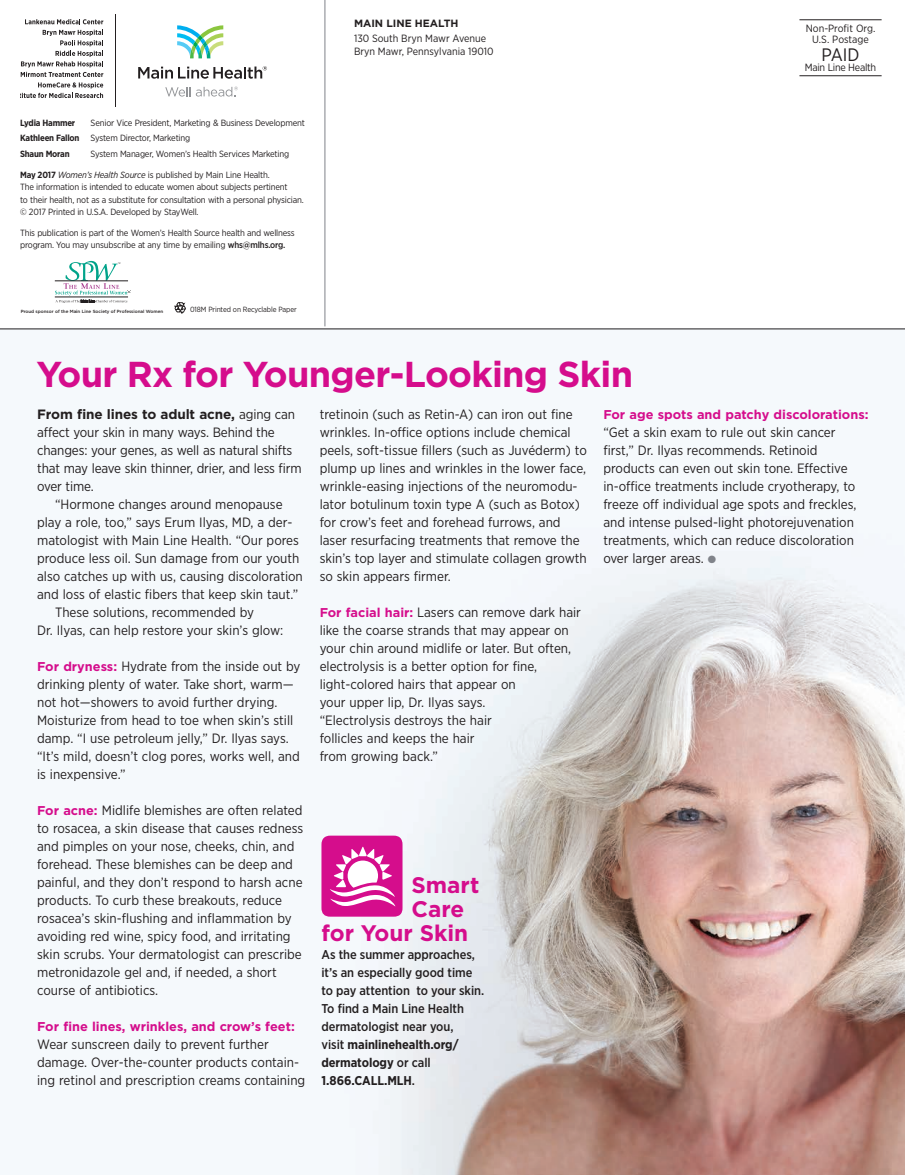
<style>
.page{position:relative;width:905px;height:1175px;background:#fff}
.page>*{position:absolute;margin:0;border:0;box-sizing:border-box;transform-origin:0 0}
.t1{font:700 36px "Gotham OTF";letter-spacing:-.02em;color:#d50d8c}
.t2{font:700 22.5px "Gotham OTF";color:#d50d8c}
.t3{font:18px "Gotham Narrow";color:#231f20}
.t4{font:13.5px/18px "Gotham Narrow";color:#231f20}
.t5{font:700 13.5px "Gotham OTF";letter-spacing:-.01em;color:#231f20}
.t6{font:500 12.75px/18px "Gotham Narrow";letter-spacing:-.005em;color:#231f20}
.t7{font:700 12.75px "Gotham OTF";color:#d50d8c}
.t8{font:10.5px/10.5px "Gotham Narrow";color:#231f20;text-align:center}
.t9{font:10.5px "Gotham Narrow";letter-spacing:-.025em;color:#231f20}
.t10{font:700 10.5px "Gotham OTF";color:#231f20}
.t11{font:9px/12.3px "Gotham Narrow";letter-spacing:-.02em;color:#231f20}
.t12{font:700 9px "Gotham Narrow";letter-spacing:-.02em;color:#231f20}
.t13{font:7.5px "Gotham Narrow";letter-spacing:-.015em;color:#231f20}
.t14{font:4.5px "Gotham OTF Medium";color:#231f20}
.s1{font-weight:700}
.s2{font-style:italic}
.s3{font-weight:500}
.s4{font-family:"Gotham OTF";font-weight:700;font-size:12.75px;color:#d50d8c}
.s5{font-family:"Gotham Narrow";font-weight:400}
.s6{color:#80838a}
</style>
<div class="page">
<img style="left:0;top:328px;width:904px;height:846px">
<svg style="left:321px;top:835px;width:81px;height:81px"></svg>
<hr style="left:799px;top:20px;width:82px;height:1px;background:#231f20">
<hr style="left:799px;top:75px;width:82px;height:1px;background:#231f20">
<hr style="left:324px;top:0;width:1px;height:326px;background:#80838a">
<hr style="left:0;top:329px;width:904px;height:1px;background:#231f20">
<svg style="left:55px;top:261px;width:75px;height:42px"></svg>
<svg style="left:175px;top:302px;width:10px;height:11px"></svg>
<svg style="left:165px;top:87px;width:73px;height:10px"></svg>
<svg style="left:138px;top:66px;width:129px;height:13px"></svg>
<svg style="left:177px;top:25px;width:46px;height:33px"></svg>
<hr style="left:115px;top:14px;width:1px;height:93px;background:#231f20">
<svg style="left:25px;top:19px;width:78px;height:5px"></svg>
<svg style="left:20px;top:30px;width:83px;height:68px"></svg>
<p class="t11" style="left:20px;top:115px;width:286px;line-height:15.3px;text-indent:70px">Senior Vice President, Marketing &amp; Business Development<br><span class="s1">Kathleen Fallon</span> System Director, Marketing<br><span class="s1">Shaun Moran</span></p>
<p class="t12" style="left:20px;top:117px;width:57px">Lydia Hammer</p>
<p class="t11" style="left:91px;top:147px;width:200px">System Manager, Women’s Health Services Marketing</p>
<p class="t11" style="left:20px;top:168px;width:285px"><span class="s1">May 2017</span> <span class="s2">Women’s Health Source</span> is published by Main Line Health.<br>The information is intended to educate women about subjects pertinent<br>to their health, not as a substitute for consultation with a personal physician. © 2017 Printed in U.S.A. Developed by StayWell.</p>
<p class="t11" style="left:20px;top:227px;width:276px">This publication is part of the Women’s Health Source health and wellness program. You may unsubscribe at any time by emailing <span class="s3">whs@mlhs.org.</span></p>
<p class="t14" style="left:21px;top:308px;width:144px">Proud sponsor of the Main Line Society of Professional Women</p>
<p class="t13" style="left:190px;top:305px;width:108px">018M Printed on Recyclable Paper</p>
<p class="t10" style="left:354px;top:17px;width:106px">MAIN LINE HEALTH</p>
<p class="t8" style="left:354px;top:31px;width:141px;line-height:13.5px;text-align:left">130 South Bryn Mawr Avenue<br>Bryn Mawr, Pennsylvania 19010</p>
<p class="t8" style="left:805px;top:23px;width:71px">Non-Profit Org.<br>U.S. Postage</p>
<h3 class="t3" style="left:821px;top:43px;width:39px">PAID</h3>
<p class="t9" style="left:804px;top:61px;width:73px">Main Line Health</p>
<h1 class="t1" style="left:36px;top:353px;width:598px">Your Rx for Younger-Looking Skin</h1>
<p class="t4" style="left:320px;top:404px;width:269px">tretinoin (such as Retin-A) can iron out fine wrinkles. In-office options include chemical peels, soft-tissue fillers (such as Juvéderm) to plump up lines and wrinkles in the lower face, wrinkle-easing injections of the neuromodu&shy;lator botulinum toxin type A (such as Botox) for crow’s feet and forehead furrows, and laser resurfacing treatments that remove the skin’s top layer and stimulate collagen growth so skin appears firmer.</p>
<p class="t4" style="left:320px;top:602px;width:263px"><span class="s4">For facial hair:</span> Lasers can remove dark hair like the coarse strands that may appear on your chin around midlife or later. But often, electrolysis is a better option for fine, light-colored hairs that appear on<br>your upper lip, Dr. Ilyas says.<br>“Electrolysis destroys the hair<br>follicles and keeps the hair<br>from growing back.”</p>
<p class="t5" style="left:37px;top:406px;width:259px">From fine lines to adult acne, <span class="s5">aging can</span></p>
<p class="t4" style="left:37px;top:422px;width:266px">affect your skin in many ways. Behind the changes: your genes, as well as natural shifts that may leave skin thinner, drier, and less firm over time.</p>
<p class="t4" style="left:55px;top:494px;width:229px">“Hormone changes around menopause</p>
<p class="t4" style="left:37px;top:512px;width:257px">play a role, too,” says Erum Ilyas, MD, a der-</p>
<p class="t4" style="left:37px;top:530px;width:263px">matologist with Main Line Health. “Our pores</p>
<p class="t4" style="left:37px;top:548px;width:264px">produce less oil. Sun damage from our youth</p>
<p class="t4" style="left:37px;top:566px;width:267px">also catches up with us, causing discoloration</p>
<p class="t4" style="left:37px;top:584px;width:263px">and loss of elastic fibers that keep skin taut.”</p>
<p class="t4" style="left:55px;top:602px;width:200px">These solutions, recommended by</p>
<p class="t4" style="left:37px;top:620px;width:248px">Dr. Ilyas, can help restore your skin’s glow:</p>
<p class="t4" style="left:37px;top:656px;width:265px"><span class="s4">For dryness:</span> Hydrate from the inside out by drinking plenty of water. Take short, warm— not hot—showers to avoid further drying.<br>Moisturize from head to toe when skin’s still damp. “I use petroleum jelly,” Dr. Ilyas says. “It’s mild, doesn’t clog pores, works well, and is inexpensive.”</p>
<p class="t4" style="left:37px;top:800px;width:268px"><span class="s4">For acne:</span> Midlife blemishes are often related to rosacea, a skin disease that causes redness and pimples on your nose, cheeks, chin, and forehead. These blemishes can be deep and painful, and they don’t respond to harsh acne products. To curb these breakouts, reduce rosacea’s skin-flushing and inflammation by avoiding red wine, spicy food, and irritating skin scrubs. Your dermatologist can prescribe metronidazole gel and, if needed, a short course of antibiotics.</p>
<p class="t7" style="left:37px;top:1019px;width:259px">For fine lines, wrinkles, and crow’s feet:</p>
<p class="t4" style="left:37px;top:1034px;width:270px">Wear sunscreen daily to prevent further damage. Over-the-counter products contain&shy;ing retinol and prescription creams containing</p>
<p class="t7" style="left:603px;top:407px;width:267px">For age spots and patchy discolorations:</p>
<p class="t4" style="left:603px;top:422px;width:255px">“Get a skin exam to rule out skin cancer first,” Dr. Ilyas recommends. Retinoid products can even out skin tone. Effective in-office treatments include cryotherapy, to freeze off individual age spots and freckles, and intense pulsed-light photorejuvenation treatments, which can reduce discoloration over larger areas. <span class="s6">●</span></p>
<h2 class="t2" style="left:411px;top:872px;width:69px">Smart</h2>
<h2 class="t2" style="left:411px;top:896px;width:54px">Care</h2>
<h2 class="t2" style="left:321px;top:920px;width:148px">for Your Skin</h2>
<p class="t6" style="left:321px;top:945px;width:164px">As the summer approaches, it’s an especially good time to pay attention to your skin.<br>To find a Main Line Health dermatologist near you,<br>visit <span class="s1">mainlinehealth.org/ dermatology</span> or call<br><span class="s1">1.866.CALL.MLH</span>.</p>
</div>
